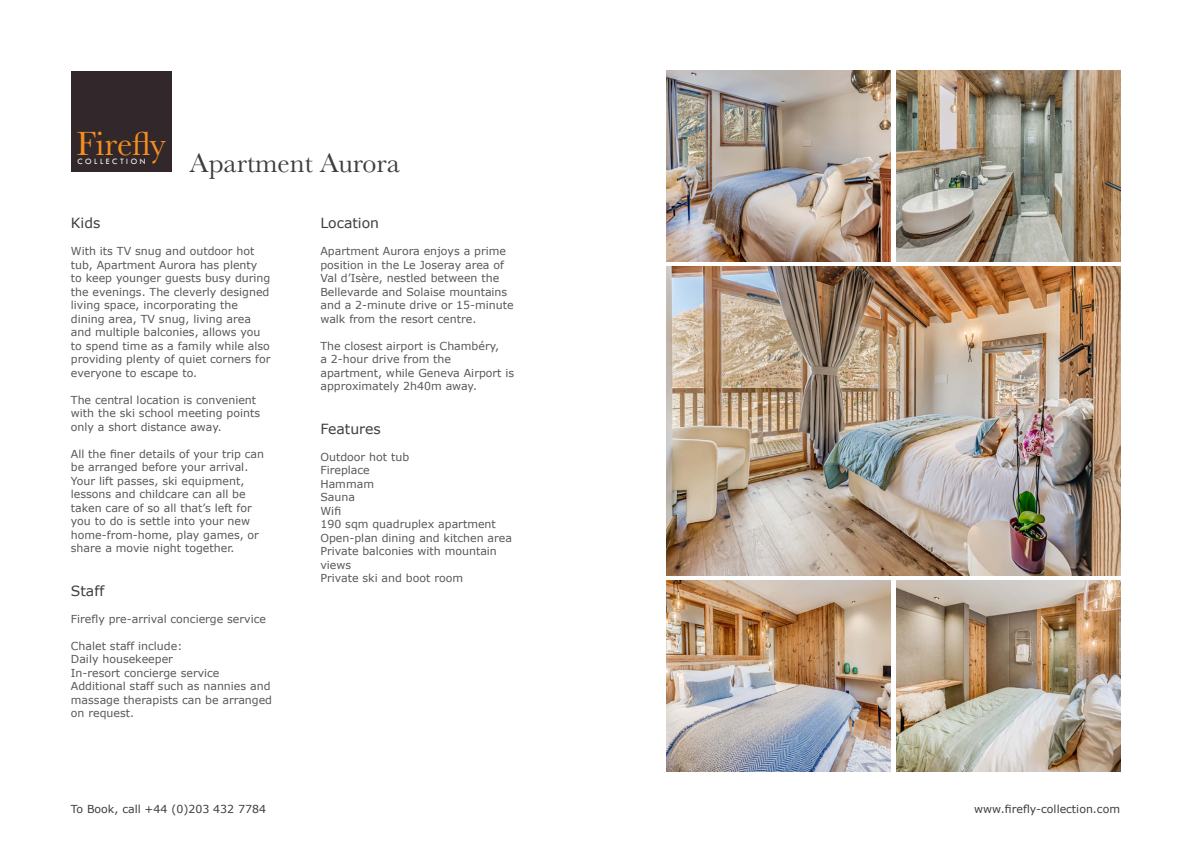
<style>
.page{position:relative;width:1191px;height:842px;background:#fff}
.page>*{position:absolute;margin:0;border:0;box-sizing:border-box;transform-origin:0 0}
.t1{font:34.9px "Baskerville";color:#f68e1e}
.t2{font:28px "Baskerville";color:#3e3e3f}
.t3{font:14px "Verdana";color:#3e3e3f}
.t4{font:11px/13.5px "Verdana";color:#57585a}
.t5{font:11px "Verdana";color:#3e3e3f}
.t6{font:8.5px "Tw Cen MT Std";letter-spacing:.3em;color:#fff}
</style>
<div class="page">
<div style="left:71px;top:71px;width:101px;height:101px;background:#32282c"></div>
<img style="left:666px;top:267px;width:454px;height:308px">
<img style="left:666px;top:71px;width:224px;height:190px">
<img style="left:896px;top:71px;width:224px;height:190px">
<img style="left:666px;top:581px;width:224px;height:190px">
<img style="left:896px;top:581px;width:224px;height:190px">
<p class="t1" style="left:77px;top:121px;width:91px">Firefly</p>
<p class="t6" style="left:77px;top:156px;width:70px">COLLECTION</p>
<p class="t2" style="left:190px;top:145px;width:212px">Apartment Aurora</p>
<p class="t3" style="left:71px;top:214px;width:31px">Kids</p>
<p class="t4" style="left:71px;top:244px;width:201px">With its TV snug and outdoor hot tub, Apartment Aurora has plenty to keep younger guests busy during the evenings. The cleverly designed living space, incorporating the dining area, TV snug, living area and multiple balconies, allows you to spend time as a family while also providing plenty of quiet corners for everyone to escape to.</p>
<p class="t4" style="left:71px;top:393px;width:191px">The central location is convenient with the ski school meeting points only a short distance away.</p>
<p class="t4" style="left:71px;top:447px;width:195px">All the finer details of your trip can be arranged before your arrival.<br>Your lift passes, ski equipment, lessons and childcare can all be taken care of so all that’s left for you to do is settle into your new home-from-home, play games, or share a movie night together.</p>
<p class="t3" style="left:71px;top:582px;width:35px">Staff</p>
<p class="t4" style="left:71px;top:612px;width:197px">Firefly pre-arrival concierge service</p>
<p class="t4" style="left:71px;top:639px;width:113px">Chalet staff include:</p>
<p class="t4" style="left:71px;top:653px;width:103px">Daily housekeeper</p>
<p class="t4" style="left:71px;top:666px;width:150px">In-resort concierge service</p>
<p class="t4" style="left:71px;top:680px;width:203px">Additional staff such as nannies and massage therapists can be arranged on request.</p>
<p class="t5" style="left:71px;top:802px;width:197px">To Book, call +44 (0)203 432 7784</p>
<p class="t3" style="left:320px;top:214px;width:60px">Location</p>
<p class="t4" style="left:320px;top:244px;width:195px">Apartment Aurora enjoys a prime position in the Le Joseray area of<br>Val d’Isère, nestled between the<br>Bellevarde and Solaise mountains and a 2-minute drive or 15-minute walk from the resort centre.</p>
<p class="t4" style="left:320px;top:339px;width:195px">The closest airport is Chambéry,<br>a 2-hour drive from the apartment, while Geneva Airport is approximately 2h40m away.</p>
<p class="t3" style="left:320px;top:420px;width:62px">Features</p>
<p class="t4" style="left:320px;top:450px;width:90px">Outdoor hot tub</p>
<p class="t4" style="left:320px;top:464px;width:51px">Fireplace</p>
<p class="t4" style="left:320px;top:477px;width:55px">Hammam</p>
<p class="t4" style="left:320px;top:491px;width:36px">Sauna</p>
<p class="t4" style="left:320px;top:504px;width:22px">Wifi</p>
<p class="t4" style="left:320px;top:518px;width:177px">190 sqm quadruplex apartment</p>
<p class="t4" style="left:320px;top:531px;width:193px">Open-plan dining and kitchen area</p>
<p class="t4" style="left:320px;top:545px;width:178px">Private balconies with mountain views</p>
<p class="t4" style="left:320px;top:572px;width:144px">Private ski and boot room</p>
<p class="t5" style="left:974px;top:802px;width:147px">www.firefly-collection.com</p>
</div>
